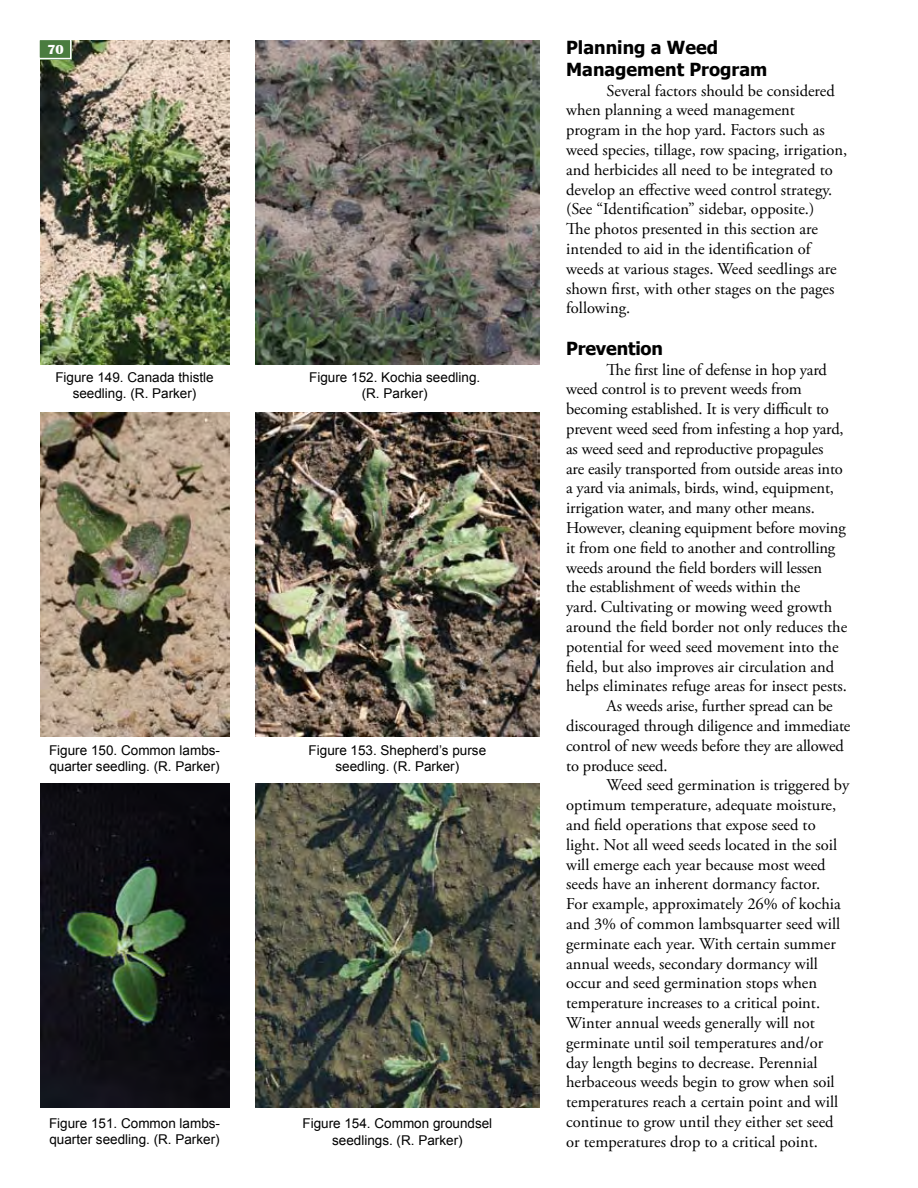
<style>
.page{position:relative;width:918px;height:1188px;background:#fff}
.page>*{position:absolute;margin:0;border:0;box-sizing:border-box;transform-origin:0 0}
.t1{font:700 18px/21.6px "Tahoma";color:#000}
.t2{font:16.5px/19.8px "Adobe Garamond Pro";color:#000}
.t3{font:13.5px/16.2px "Arial";color:#000;text-align:center}
.t4{font:700 13.5px "Britannic";color:#fff}
</style>
<div class="page">
<img style="left:40px;top:40px;width:189px;height:324px">
<div style="left:40px;top:40px;width:32px;height:20px;background:#84a67d"></div>
<div style="left:38px;top:39px;width:34px;height:20px;background:#4a7c3f;border:2px solid #fff"></div>
<img style="left:40px;top:412px;width:189px;height:324px">
<img style="left:40px;top:784px;width:189px;height:324px">
<img style="left:256px;top:40px;width:283px;height:324px">
<img style="left:255px;top:784px;width:284px;height:324px">
<img style="left:255px;top:412px;width:284px;height:324px">
<p class="t4" style="left:47px;top:41px;width:18px">17</p>
<p class="t1" style="left:566px;top:36px;width:203px">Planning a Weed<br>Management Program</p>
<p class="t2" style="left:566px;top:81px;width:283px;text-indent:41px">Several factors should be considered when planning a weed management program in the hop yard. Factors such as weed species, tillage, row spacing, irrigation, and herbicides all need to be integrated to develop an effective weed control strategy. (See “Identification” sidebar, opposite.)<br>The photos presented in this section are intended to aid in the identification of weeds at various stages. Weed seedlings are shown first, with other stages on the pages following.</p>
<p class="t1" style="left:566px;top:337px;width:98px">Prevention</p>
<p class="t2" style="left:607px;top:360px;width:222px">The first line of defense in hop yard</p>
<p class="t2" style="left:566px;top:380px;width:237px">weed control is to prevent weeds from</p>
<p class="t2" style="left:566px;top:400px;width:264px">becoming established. It is very difficult to</p>
<p class="t2" style="left:566px;top:420px;width:279px">prevent weed seed from infesting a hop yard,</p>
<p class="t2" style="left:566px;top:439px;width:259px">as weed seed and reproductive propagules</p>
<p class="t2" style="left:566px;top:459px;width:278px">are easily transported from outside areas into</p>
<p class="t2" style="left:566px;top:479px;width:269px">a yard via animals, birds, wind, equipment,</p>
<p class="t2" style="left:566px;top:499px;width:250px">irrigation water, and many other means.</p>
<p class="t2" style="left:566px;top:519px;width:281px">However, cleaning equipment before moving</p>
<p class="t2" style="left:566px;top:538px;width:271px">it from one field to another and controlling</p>
<p class="t2" style="left:566px;top:558px;width:258px">weeds around the field borders will lessen</p>
<p class="t2" style="left:566px;top:578px;width:236px">the establishment of weeds within the</p>
<p class="t2" style="left:566px;top:598px;width:268px">yard. Cultivating or mowing weed growth</p>
<p class="t2" style="left:566px;top:618px;width:283px">around the field border not only reduces the</p>
<p class="t2" style="left:566px;top:637px;width:274px">potential for weed seed movement into the</p>
<p class="t2" style="left:566px;top:657px;width:270px">field, but also improves air circulation and</p>
<p class="t2" style="left:566px;top:677px;width:282px">helps eliminates refuge areas for insect pests.</p>
<p class="t2" style="left:607px;top:697px;width:228px">As weeds arise, further spread can be</p>
<p class="t2" style="left:566px;top:717px;width:286px">discouraged through diligence and immediate</p>
<p class="t2" style="left:566px;top:736px;width:279px">control of new weeds before they are allowed</p>
<p class="t2" style="left:566px;top:756px;width:103px">to produce seed.</p>
<p class="t2" style="left:607px;top:776px;width:244px">Weed seed germination is triggered by</p>
<p class="t2" style="left:566px;top:796px;width:272px">optimum temperature, adequate moisture,</p>
<p class="t2" style="left:566px;top:816px;width:251px">and field operations that expose seed to</p>
<p class="t2" style="left:566px;top:835px;width:273px">light. Not all weed seeds located in the soil</p>
<p class="t2" style="left:566px;top:855px;width:261px">will emerge each year because most weed</p>
<p class="t2" style="left:566px;top:875px;width:256px">seeds have an inherent dormancy factor.</p>
<p class="t2" style="left:566px;top:895px;width:276px">For example, approximately 26% of kochia</p>
<p class="t2" style="left:566px;top:915px;width:276px">and 3% of common lambsquarter seed will</p>
<p class="t2" style="left:566px;top:934px;width:271px">germinate each year. With certain summer</p>
<p class="t2" style="left:566px;top:954px;width:253px">annual weeds, secondary dormancy will</p>
<p class="t2" style="left:566px;top:974px;width:252px">occur and seed germination stops when</p>
<p class="t2" style="left:566px;top:994px;width:256px">temperature increases to a critical point.</p>
<p class="t2" style="left:566px;top:1014px;width:250px">Winter annual weeds generally will not</p>
<p class="t2" style="left:566px;top:1033px;width:259px">germinate until soil temperatures and/or</p>
<p class="t2" style="left:566px;top:1053px;width:253px">day length begins to decrease. Perennial</p>
<p class="t2" style="left:566px;top:1073px;width:270px">herbaceous weeds begin to grow when soil</p>
<p class="t2" style="left:566px;top:1093px;width:274px">temperatures reach a certain point and will</p>
<p class="t2" style="left:566px;top:1113px;width:269px">continue to grow until they either set seed</p>
<p class="t2" style="left:566px;top:1132px;width:253px">or temperatures drop to a critical point.</p>
<p class="t4" style="left:47px;top:42px;width:18px">70</p>
<p class="t3" style="left:55px;top:369px;width:160px">Figure 149. Canada thistle seedling. (R. Parker)</p>
<p class="t3" style="left:309px;top:369px;width:173px">Figure 152. Kochia seedling. (R. Parker)</p>
<p class="t3" style="left:49px;top:743px;width:173px;text-align:left">Figure 150. Common lambs&shy;quarter seedling. (R. Parker)</p>
<p class="t3" style="left:309px;top:743px;width:179px">Figure 153. Shepherd’s purse seedling. (R. Parker)</p>
<p class="t3" style="left:49px;top:1115px;width:173px;text-align:left">Figure 151. Common lambs&shy;quarter seedling. (R. Parker)</p>
<p class="t3" style="left:302px;top:1116px;width:191px">Figure 154. Common groundsel seedlings. (R. Parker)</p>
</div>
